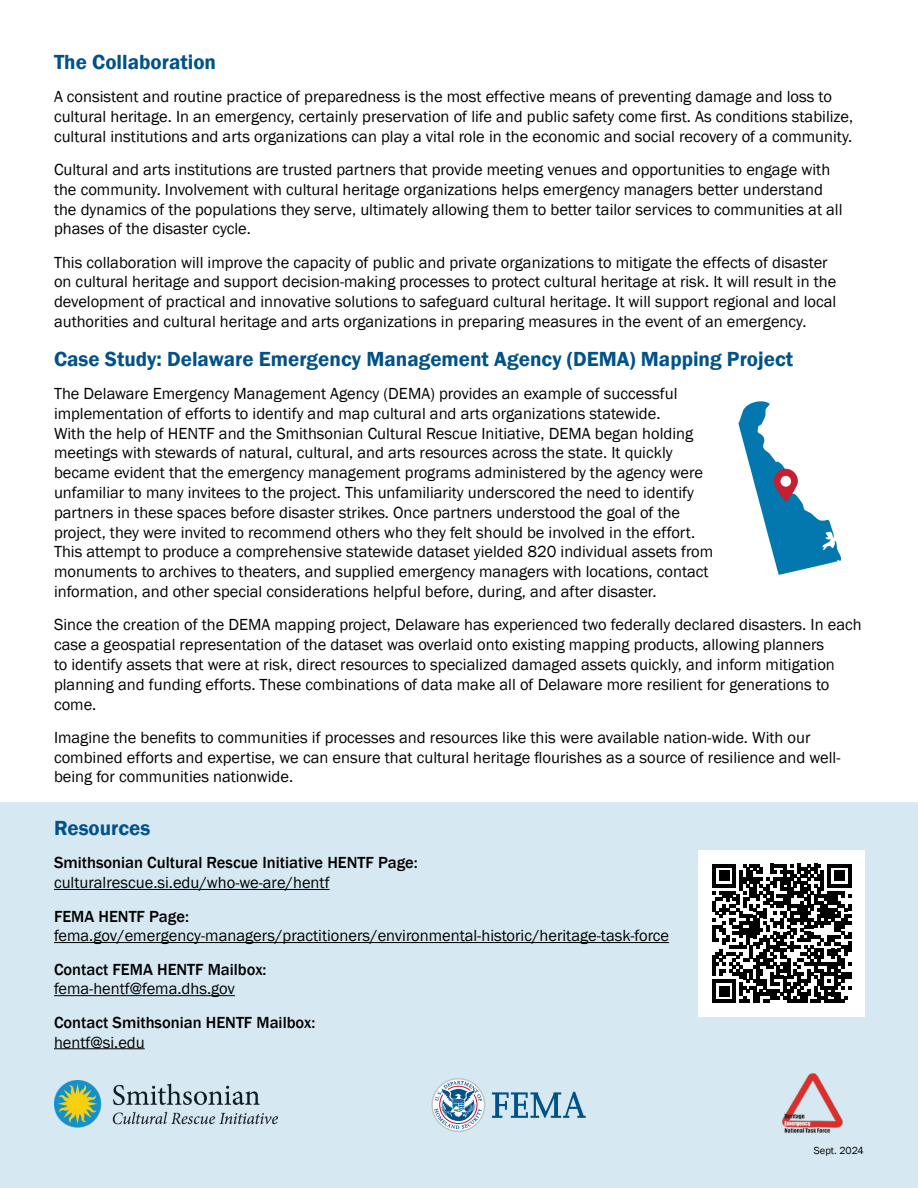
<style>
.page{position:relative;width:918px;height:1188px;background:#fff}
.page>*{position:absolute;margin:0;border:0;box-sizing:border-box;transform-origin:0 0}
.t1{font:600 21px "Franklin Gothic";color:#005288}
.t2{font:16.5px/19.8px "Franklin Gothic";color:#000}
.t3{font:500 16.5px "Franklin Gothic";color:#000}
.t4{font:10.5px "Franklin Gothic";color:#000}
</style>
<div class="page">
<div style="left:0;top:802px;width:918px;height:386px;background:#d6e9f2"></div>
<svg style="left:432px;top:1079px;width:53px;height:52px"></svg>
<div style="left:431px;top:1078px;width:54px;height:54px;border:1px solid #c0c2c4;border-radius:50%"></div>
<svg style="left:434px;top:1081px;width:48px;height:48px"></svg>
<svg style="left:492px;top:1092px;width:94px;height:26px"></svg>
<img style="left:782px;top:1073px;width:61px;height:60px">
<hr style="left:54px;top:889px;width:276px;height:1px;background:#000">
<hr style="left:54px;top:942px;width:615px;height:1px;background:#000">
<hr style="left:54px;top:995px;width:181px;height:1px;background:#000">
<hr style="left:54px;top:1048px;width:91px;height:1px;background:#000">
<div style="left:699px;top:850px;width:166px;height:166px;background:#fff"></div>
<svg style="left:712px;top:864px;width:139px;height:139px"></svg>
<svg style="left:738px;top:401px;width:103px;height:174px"></svg>
<svg style="left:774px;top:469px;width:24px;height:33px"></svg>
<div style="left:781px;top:476px;width:10px;height:11px;background:#fff;border-radius:50%"></div>
<img style="left:54px;top:1080px;width:224px;height:48px">
<p class="t1" style="left:54px;top:49px;width:164px">The Collaboration</p>
<p class="t2" style="left:54px;top:87px;width:801px">A consistent and routine practice of preparedness is the most effective means of preventing damage and loss to cultural heritage. In an emergency, certainly preservation of life and public safety come first. As conditions stabilize, cultural institutions and arts organizations can play a vital role in the economic and social recovery of a community.</p>
<p class="t2" style="left:54px;top:160px;width:790px">Cultural and arts institutions are trusted partners that provide meeting venues and opportunities to engage with the community. Involvement with cultural heritage organizations helps emergency managers better understand the dynamics of the populations they serve, ultimately allowing them to better tailor services to communities at all phases of the disaster cycle.</p>
<p class="t2" style="left:54px;top:253px;width:784px">This collaboration will improve the capacity of public and private organizations to mitigate the effects of disaster on cultural heritage and support decision-making processes to protect cultural heritage at risk. It will result in the development of practical and innovative solutions to safeguard cultural heritage. It will support regional and local authorities and cultural heritage and arts organizations in preparing measures in the event of an emergency.</p>
<p class="t1" style="left:54px;top:346px;width:741px">Case Study: Delaware Emergency Management Agency (DEMA) Mapping Project</p>
<p class="t2" style="left:54px;top:384px;width:661px">The Delaware Emergency Management Agency (DEMA) provides an example of successful implementation of efforts to identify and map cultural and arts organizations statewide.<br>With the help of HENTF and the Smithsonian Cultural Rescue Initiative, DEMA began holding meetings with stewards of natural, cultural, and arts resources across the state. It quickly became evident that the emergency management programs administered by the agency were unfamiliar to many invitees to the project. This unfamiliarity underscored the need to identify partners in these spaces before disaster strikes. Once partners understood the goal of the project, they were invited to recommend others who they felt should be involved in the effort.<br>This attempt to produce a comprehensive statewide dataset yielded 820 individual assets from monuments to archives to theaters, and supplied emergency managers with locations, contact information, and other special considerations helpful before, during, and after disaster.</p>
<p class="t2" style="left:54px;top:615px;width:809px">Since the creation of the DEMA mapping project, Delaware has experienced two federally declared disasters. In each case a geospatial representation of the dataset was overlaid onto existing mapping products, allowing planners<br>to identify assets that were at risk, direct resources to specialized damaged assets quickly, and inform mitigation planning and funding efforts. These combinations of data make all of Delaware more resilient for generations to come.</p>
<p class="t2" style="left:54px;top:728px;width:788px">Imagine the benefits to communities if processes and resources like this were available nation-wide. With our combined efforts and expertise, we can ensure that cultural heritage flourishes as a source of resilience and well&shy;being for communities nationwide.</p>
<p class="t1" style="left:54px;top:815px;width:98px">Resources</p>
<p class="t3" style="left:54px;top:853px;width:365px">Smithsonian Cultural Rescue Initiative HENTF Page:</p>
<p class="t2" style="left:54px;top:873px;width:277px">culturalrescue.si.edu/who-we-are/hentf</p>
<p class="t3" style="left:54px;top:906px;width:136px">FEMA HENTF Page:</p>
<p class="t2" style="left:54px;top:926px;width:617px">fema.gov/emergency-managers/practitioners/environmental-historic/heritage-task-force</p>
<p class="t3" style="left:54px;top:959px;width:214px">Contact FEMA HENTF Mailbox:</p>
<p class="t2" style="left:54px;top:979px;width:182px">fema-hentf@fema.dhs.gov</p>
<p class="t3" style="left:54px;top:1012px;width:263px">Contact Smithsonian HENTF Mailbox:</p>
<p class="t2" style="left:54px;top:1032px;width:92px">hentf@si.edu</p>
<p class="t4" style="left:814px;top:1144px;width:51px">Sept. 2024</p>
</div>
